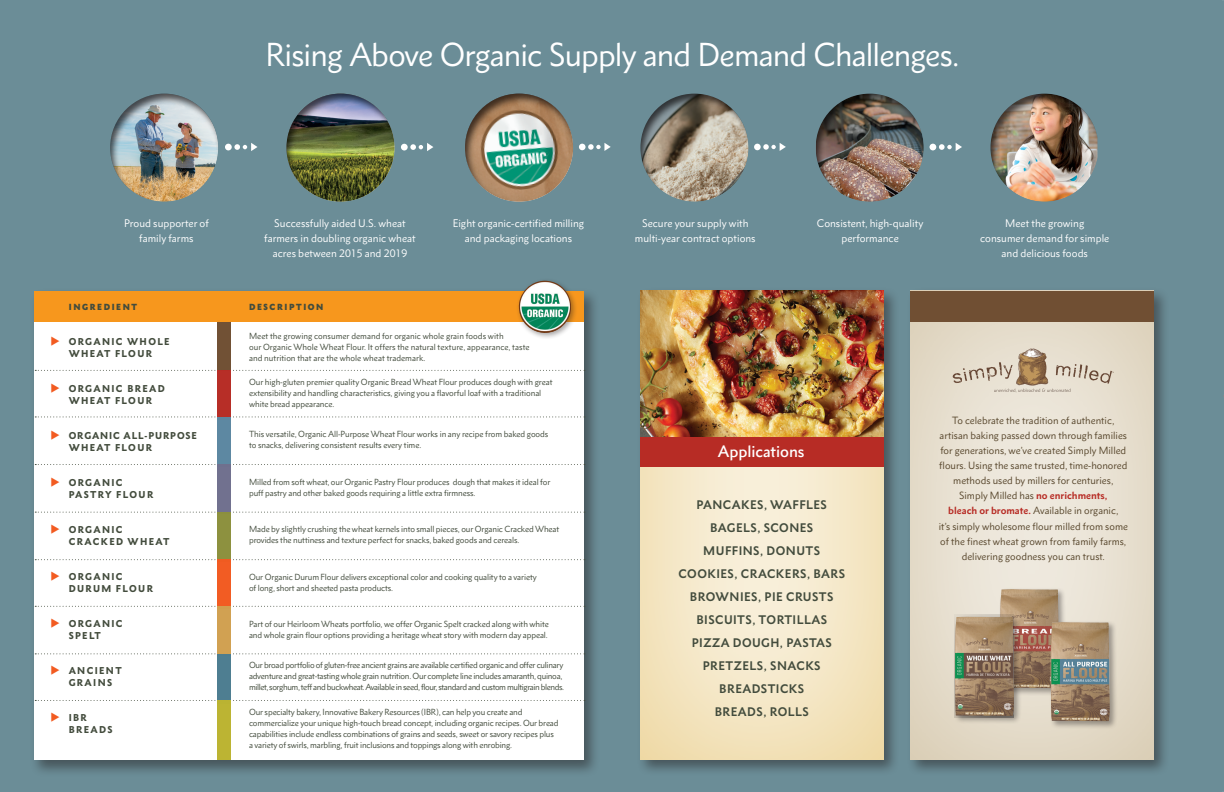
<style>
.page{position:relative;width:1224px;height:792px;background:#6b8d97}
.page>*{position:absolute;margin:0;border:0;box-sizing:border-box;transform-origin:0 0}
.t1{font:30px "Metro Nova Pro";letter-spacing:-.03em;color:#fff}
.t2{font:500 15px "Metro Nova Pro";letter-spacing:-.005em;color:#fff}
.t3{font:700 11.3px/23px "Metro Nova Pro";letter-spacing:.04em;color:#434c3d;text-align:center}
.t4{font:10px/15px "Metro Nova Pro";color:#fff;text-align:center}
.t5{font:9.5px/15px "Metro Nova Pro";color:#58472d;text-align:center}
.t6{font:900 9px/12px "Metro Nova Pro";letter-spacing:.15em;color:#434c3d}
.t7{font:900 9px/12px "Metro Nova Pro";letter-spacing:.1em;color:#434c3d}
.t8{font:8px/11px "Metro Nova Pro";letter-spacing:-.015em;color:#434c3d}
.t9{font:8px/11px "Metro Nova Pro";letter-spacing:-.035em;color:#434c3d}
.t10{font:900 8px "Metro Nova Pro";letter-spacing:.2em;color:#434c3d}
.s1{color:#f25b21}
.s2{font-weight:700;color:#b72c25}
</style>
<div class="page">
<div style="left:636px;top:287px;width:264px;height:489px;background:#231f20;opacity:.5"></div>
<div style="left:632px;top:285px;width:252px;height:476px;background:#fff;opacity:.75"></div>
<div style="left:30px;top:288px;width:570px;height:489px;background:#231f20;opacity:.5"></div>
<div style="left:34px;top:291px;width:550px;height:469px;background:#fff"></div>
<svg style="left:35px;top:370px;width:550px;height:1px"></svg>
<svg style="left:35px;top:416px;width:550px;height:1px"></svg>
<svg style="left:35px;top:464px;width:550px;height:1px"></svg>
<svg style="left:35px;top:512px;width:550px;height:1px"></svg>
<svg style="left:35px;top:559px;width:550px;height:1px"></svg>
<svg style="left:35px;top:606px;width:550px;height:1px"></svg>
<svg style="left:35px;top:653px;width:550px;height:1px"></svg>
<svg style="left:35px;top:700px;width:550px;height:1px"></svg>
<div style="left:217px;top:321px;width:13px;height:50px;background:#704f33"></div>
<div style="left:217px;top:370px;width:13px;height:50px;background:#b72c25"></div>
<div style="left:217px;top:417px;width:13px;height:49px;background:#5c87a1"></div>
<div style="left:217px;top:464px;width:13px;height:50px;background:#70708e"></div>
<div style="left:217px;top:512px;width:13px;height:50px;background:#8c903d"></div>
<div style="left:217px;top:560px;width:13px;height:49px;background:#f25b21"></div>
<div style="left:217px;top:606px;width:13px;height:50px;background:#d1a050"></div>
<div style="left:217px;top:654px;width:13px;height:49px;background:#4c7d90"></div>
<div style="left:217px;top:700px;width:13px;height:60px;background:#bcb431"></div>
<div style="left:34px;top:291px;width:550px;height:30px;background:#f7971d"></div>
<div style="left:109px;top:93px;width:110px;height:110px;background:#231f20;opacity:.75"></div>
<div style="left:225px;top:144px;width:7px;height:6px;background:#fff;border-radius:50%"></div>
<svg style="left:234px;top:143px;width:24px;height:8px"></svg>
<div style="left:465px;top:92px;width:110px;height:110px;background:#231f20;opacity:.75"></div>
<div style="left:579px;top:144px;width:7px;height:6px;background:#fff;border-radius:50%"></div>
<svg style="left:588px;top:143px;width:23px;height:8px"></svg>
<div style="left:640px;top:92px;width:110px;height:110px;background:#231f20;opacity:.75"></div>
<div style="left:754px;top:144px;width:7px;height:6px;background:#fff;border-radius:50%"></div>
<svg style="left:763px;top:143px;width:23px;height:8px"></svg>
<div style="left:816px;top:92px;width:110px;height:110px;background:#231f20;opacity:.75"></div>
<div style="left:285px;top:93px;width:111px;height:110px;background:#231f20;opacity:.75"></div>
<div style="left:401px;top:144px;width:7px;height:7px;background:#fff;border-radius:50%"></div>
<svg style="left:410px;top:143px;width:23px;height:8px"></svg>
<div style="left:907px;top:287px;width:263px;height:489px;background:#231f20;opacity:.5"></div>
<div style="left:903px;top:286px;width:252px;height:474px;background:#fff;opacity:.75"></div>
<div style="left:910px;top:291px;width:244px;height:30px;background:#704f33"></div>
<img style="left:1016px;top:348px;width:33px;height:1px">
<svg style="left:953px;top:349px;width:161px;height:44px;background:#d4c8b5"></svg>
<div style="left:998px;top:587px;width:69px;height:110px;background:#231f20;opacity:.4"></div>
<img style="left:1000px;top:589px;width:59px;height:99px">
<div style="left:953px;top:615px;width:69px;height:109px;background:#231f20;opacity:.4"></div>
<div style="left:955px;top:615px;width:59px;height:102px;background:#231f20;opacity:.75"></div>
<img style="left:955px;top:617px;width:59px;height:99px">
<div style="left:1049px;top:620px;width:69px;height:110px;background:#231f20;opacity:.4"></div>
<img style="left:1051px;top:622px;width:59px;height:99px">
<img style="left:640px;top:291px;width:243px;height:146px">
<div style="left:640px;top:437px;width:243px;height:30px;background:#b72c25"></div>
<div style="left:516px;top:277px;width:62px;height:63px;background:#231f20;opacity:.4"></div>
<img style="left:519px;top:281px;width:53px;height:52px">
<div style="left:989px;top:93px;width:110px;height:110px;background:#231f20;opacity:.75"></div>
<svg style="left:930px;top:143px;width:32px;height:8px"></svg>
<h1 class="t1" style="left:266px;top:36px;width:695px">Rising Above Organic Supply and Demand Challenges.</h1>
<p class="t4" style="left:124px;top:216px;width:86px;line-height:14.6px">Proud supporter of family farms</p>
<p class="t4" style="left:453px;top:216px;width:133px">Eight organic-certified milling and packaging locations</p>
<p class="t4" style="left:635px;top:216px;width:122px">Secure your supply with multi-year contract options</p>
<p class="t4" style="left:817px;top:216px;width:108px">Consistent, high-quality performance</p>
<p class="t4" style="left:264px;top:216px;width:153px">Successfully aided U.S. wheat farmers in doubling organic wheat acres between 2015 and 2019</p>
<p class="t4" style="left:980px;top:216px;width:131px">Meet the growing<br>consumer demand for simple and delicious foods</p>
<p class="t10" style="left:69px;top:302px;width:70px">INGREDIENT</p>
<p class="t6" style="left:51px;top:335px;width:121px;text-align:center"><span class="s1">◆</span> ORGANIC WHOLE<br>WHEAT FLOUR</p>
<p class="t6" style="left:51px;top:382px;width:116px;text-align:center"><span class="s1">◆</span> ORGANIC BREAD<br>WHEAT FLOUR</p>
<p class="t7" style="left:69px;top:429px;width:130px;text-indent:-18px"><span class="s1">◆</span> ORGANIC ALL-PURPOSE<br>WHEAT FLOUR</p>
<p class="t6" style="left:69px;top:476px;width:86px;text-indent:-18px"><span class="s1">◆</span> ORGANIC<br>PASTRY FLOUR</p>
<p class="t6" style="left:69px;top:523px;width:102px;text-indent:-18px"><span class="s1">◆</span> ORGANIC<br>CRACKED WHEAT</p>
<p class="t6" style="left:69px;top:570px;width:86px;text-indent:-18px"><span class="s1">◆</span> ORGANIC<br>DURUM FLOUR</p>
<p class="t6" style="left:51px;top:617px;width:74px;text-align:center"><span class="s1">◆</span> ORGANIC<br>SPELT</p>
<p class="t6" style="left:69px;top:664px;width:55px;text-indent:-18px"><span class="s1">◆</span> ANCIENT<br>GRAINS</p>
<p class="t6" style="left:69px;top:711px;width:45px;text-indent:-18px"><span class="s1">◆</span> IBR<br>BREADS</p>
<p class="t10" style="left:249px;top:302px;width:76px">DESCRIPTION</p>
<p class="t8" style="left:249px;top:330px;width:282px">Meet the growing consumer demand for organic whole grain foods with<br>our Organic Whole Wheat Flour. It offers the natural texture, appearance, taste and nutrition that are the whole wheat trademark.</p>
<p class="t8" style="left:249px;top:376px;width:305px">Our high-gluten premier quality Organic Bread Wheat Flour produces dough with great extensibility and handling characteristics, giving you a flavorful loaf with a traditional white bread appearance.</p>
<p class="t8" style="left:249px;top:428px;width:301px">This versatile, Organic All-Purpose Wheat Flour works in any recipe from baked goods to snacks, delivering consistent results every time.</p>
<p class="t8" style="left:249px;top:477px;width:303px">Milled from soft wheat, our Organic Pastry Flour produces dough that makes it ideal for puff pastry and other baked goods requiring a little extra firmness.</p>
<p class="t8" style="left:249px;top:524px;width:312px">Made by slightly crushing the wheat kernels into small pieces, our Organic Cracked Wheat provides the nuttiness and texture perfect for snacks, baked goods and cereals.</p>
<p class="t8" style="left:249px;top:572px;width:289px">Our Organic Durum Flour delivers exceptional color and cooking quality to a variety of long, short and sheeted pasta products.</p>
<p class="t8" style="left:249px;top:619px;width:301px">Part of our Heirloom Wheats portfolio, we offer Organic Spelt cracked along with white and whole grain flour options providing a heritage wheat story with modern day appeal.</p>
<p class="t9" style="left:249px;top:660px;width:317px">Our broad portfolio of gluten-free ancient grains are available certified organic and offer culinary adventure and great-tasting whole grain nutrition. Our complete line includes amaranth, quinoa, millet, sorghum, teff and buckwheat. Available in seed, flour, standard and custom multigrain blends.</p>
<p class="t8" style="left:249px;top:707px;width:311px">Our specialty bakery, Innovative Bakery Resources (IBR), can help you create and commercialize your unique high-touch bread concept, including organic recipes. Our bread capabilities include endless combinations of grains and seeds, sweet or savory recipes plus a variety of swirls, marbling, fruit inclusions and toppings along with enrobing.</p>
<h2 class="t2" style="left:718px;top:442px;width:88px">Applications</h2>
<h3 class="t3" style="left:678px;top:493px;width:168px">PANCAKES, WAFFLES<br>BAGELS, SCONES<br>MUFFINS, DONUTS<br>COOKIES, CRACKERS, BARS<br>BROWNIES, PIE CRUSTS<br>BISCUITS, TORTILLAS<br>PIZZA DOUGH, PASTAS<br>PRETZELS, SNACKS<br>BREADSTICKS<br>BREADS, ROLLS</h3>
<p class="t5" style="left:939px;top:413px;width:191px">To celebrate the tradition of authentic, artisan baking passed down through families for generations, we’ve created Simply Milled flours. Using the same trusted, time-honored methods used by millers for centuries, Simply Milled has <span class="s2">no enrichments,<br>bleach or bromate.</span> Available in organic,<br>it’s simply wholesome flour milled from some of the finest wheat grown from family farms, delivering goodness you can trust.</p>
</div>
